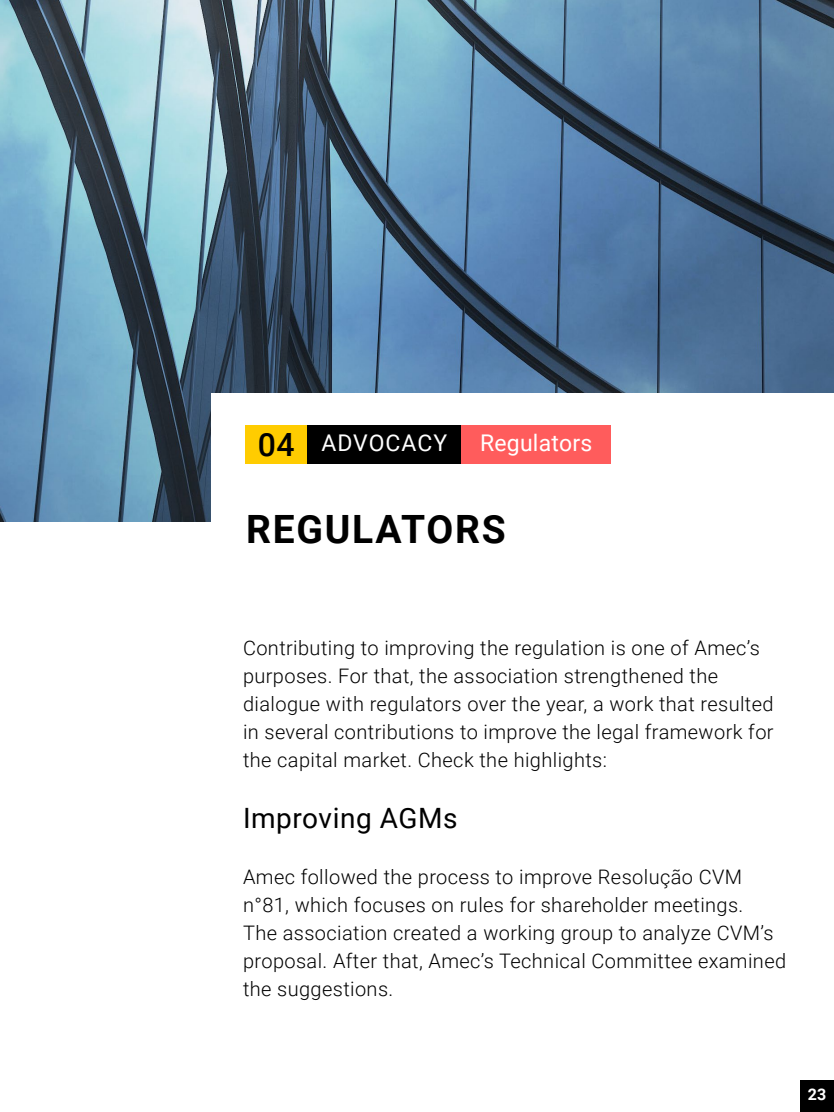
<style>
.page{position:relative;width:834px;height:1112px;background:#fff}
.page>*{position:absolute;margin:0;border:0;box-sizing:border-box;transform-origin:0 0}
.t1{font:700 39px "Roboto";letter-spacing:.045em;color:#000}
.t2{font:28px "Roboto";letter-spacing:.02em;color:#000}
.t3{font:23px "Roboto";letter-spacing:.045em;color:#fff}
.t4{font:23px "Roboto";letter-spacing:.01em;color:#fff}
.t5{font:300 20px/28px "Roboto";letter-spacing:.02em;color:#000}
.t6{font:700 16px "Roboto";color:#fff}
.s1{font-weight:500;font-size:32px;color:#000}
</style>
<div class="page">
<div style="left:800px;top:1080px;width:34px;height:32px;background:#000"></div>
<img style="left:0;top:0;width:834px;height:521px">
<div style="left:212px;top:393px;width:622px;height:663px;background:#fff"></div>
<div style="left:245px;top:425px;width:63px;height:39px;background:#fc0"></div>
<div style="left:308px;top:425px;width:153px;height:39px;background:#000"></div>
<div style="left:461px;top:425px;width:150px;height:39px;background:#ff5c5c"></div>
<p class="t3" style="left:258px;top:427px;width:191px"><span class="s1">04</span> ADVOCACY</p>
<p class="t4" style="left:480px;top:427px;width:114px">Regulators</p>
<h1 class="t1" style="left:246px;top:502px;width:261px">REGULATORS</h1>
<p class="t5" style="left:243px;top:633px;width:532px">Contributing to improving the regulation is one of Amec’s purposes. For that, the association strengthened the dialogue with regulators over the year, a work that resulted in several contributions to improve the legal framework for the capital market. Check the highlights:</p>
<h2 class="t2" style="left:243px;top:798px;width:216px">Improving AGMs</h2>
<p class="t5" style="left:243px;top:862px;width:545px">Amec followed the process to improve Resolução CVM n°81, which focuses on rules for shareholder meetings.<br>The association created a working group to analyze CVM’s proposal. After that, Amec’s Technical Committee examined the suggestions.</p>
<p class="t6" style="left:808px;top:1083px;width:20px">23</p>
</div>
